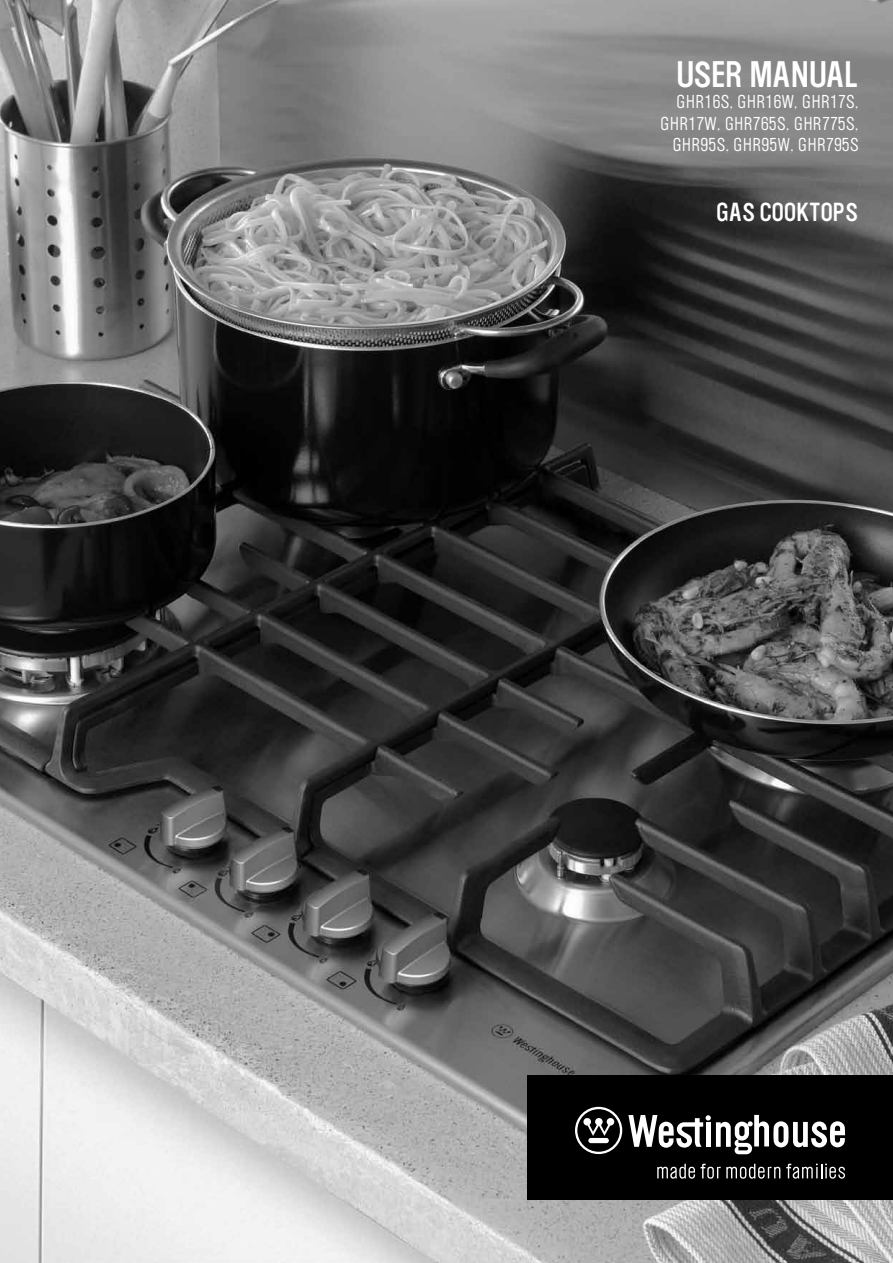
<style>
.page{position:relative;width:893px;height:1263px;background:#fff}
.page>*{position:absolute;margin:0;border:0;box-sizing:border-box;transform-origin:0 0}
.t1{font:36px "Westinghouse Gothic Bk";letter-spacing:-.005em;color:#fff}
.t2{font:25.5px "Westinghouse Gothic Bk";color:#fff}
.t3{font:18px/21.6px "Westinghouse Gothic Lt";letter-spacing:.005em;color:#fff;text-align:right}
</style>
<div class="page">
<img style="left:0;top:0;width:893px;height:1263px">
<div style="left:528px;top:1075px;width:365px;height:124px;background:#000"></div>
<svg style="left:628px;top:1115px;width:217px;height:39px"></svg>
<div style="left:706px;top:1122px;width:5px;height:25px;background:#fff"></div>
<svg style="left:575px;top:1107px;width:47px;height:47px"></svg>
<div style="left:588px;top:1138px;width:21px;height:5px;background:#fff;border-radius:3px"></div>
<svg style="left:657px;top:1164px;width:123px;height:15px"></svg>
<svg style="left:786px;top:1163px;width:59px;height:16px"></svg>
<h1 class="t1" style="left:678px;top:56px;width:182px">USER MANUAL</h1>
<p class="t3" style="left:660px;top:92px;width:200px">GHR16S, GHR16W, GHR17S,<br>GHR17W, GHR765S, GHR775S,<br>GHR95S, GHR95W, GHR795S</p>
<h2 class="t2" style="left:717px;top:199px;width:143px">GAS COOKTOPS</h2>
</div>
